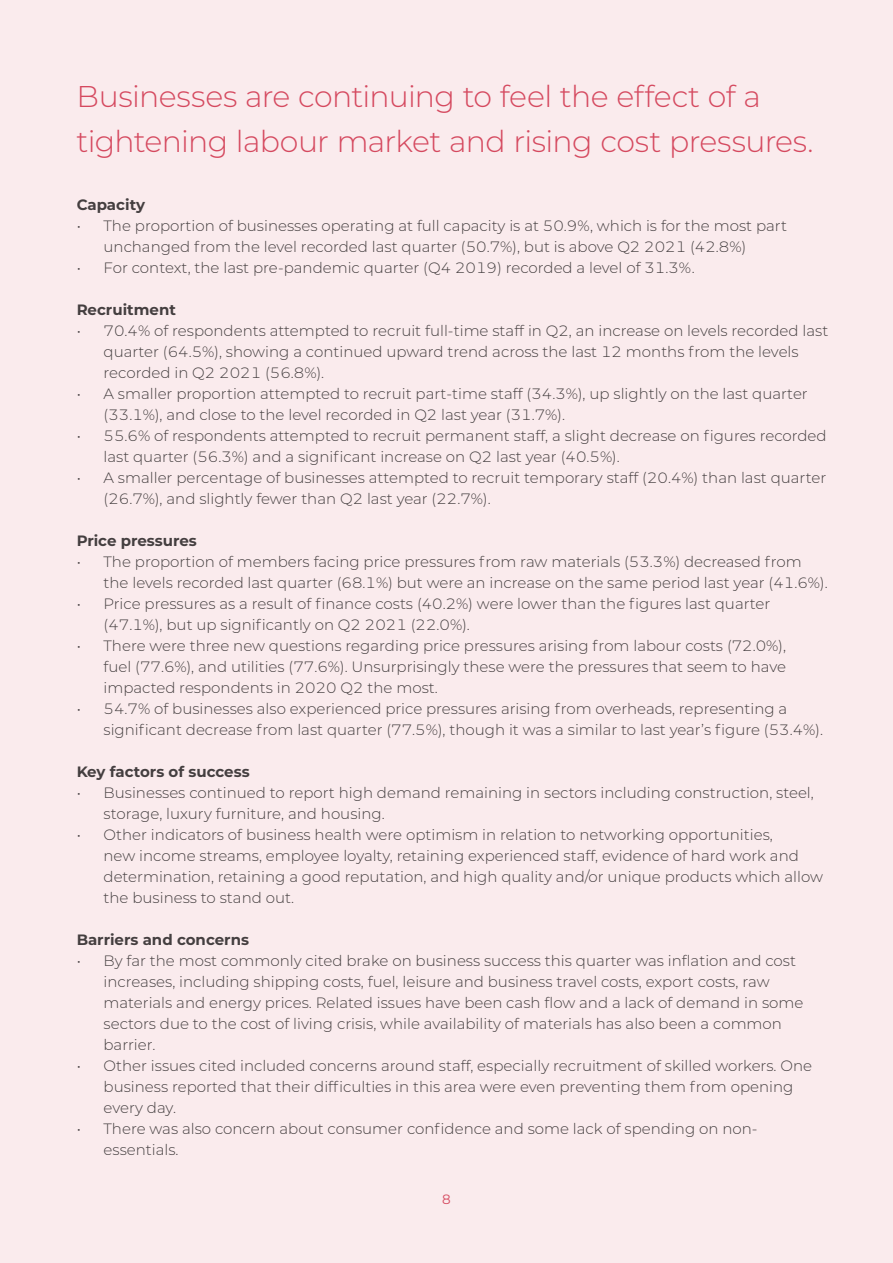
<style>
.page{position:relative;width:893px;height:1263px;background:#faebed}
.page>*{position:absolute;margin:0;border:0;box-sizing:border-box;transform-origin:0 0}
.Heading_Smaller_5_Li{font:300 30px/45px "Montserrat";letter-spacing:-.02em;color:#d5495f}
.t1{font:300 15px/21px "Montserrat";color:#231f20}
.t2{font:700 15px "Montserrat";color:#231f20}
.t3{font:13.5px "Montserrat";color:#d5495f}
</style>
<div class="page">
<p class="Heading_Smaller_5_Li" style="left:77px;top:73px;width:738px">Businesses are continuing to feel the effect of a tightening labour market and rising cost pressures.</p>
<p class="t2" style="left:77px;top:194px;width:70px">Capacity</p>
<p class="t1" style="left:104px;top:215px;width:685px;text-indent:-27px">• The proportion of businesses operating at full capacity is at 50.9%, which is for the most part unchanged from the level recorded last quarter (50.7%), but is above Q2 2021 (42.8%)</p>
<p class="t1" style="left:77px;top:257px;width:620px">• For context, the last pre-pandemic quarter (Q4 2019) recorded a level of 31.3%.</p>
<p class="t2" style="left:77px;top:299px;width:101px">Recruitment</p>
<p class="t1" style="left:104px;top:320px;width:726px;text-indent:-27px">• 70.4% of respondents attempted to recruit full-time staff in Q2, an increase on levels recorded last quarter (64.5%), showing a continued upward trend across the last 12 months from the levels recorded in Q2 2021 (56.8%).</p>
<p class="t1" style="left:104px;top:383px;width:706px;text-indent:-27px">• A smaller proportion attempted to recruit part-time staff (34.3%), up slightly on the last quarter (33.1%), and close to the level recorded in Q2 last year (31.7%).</p>
<p class="t1" style="left:104px;top:425px;width:725px;text-indent:-27px">• 55.6% of respondents attempted to recruit permanent staff, a slight decrease on figures recorded last quarter (56.3%) and a significant increase on Q2 last year (40.5%).</p>
<p class="t1" style="left:104px;top:467px;width:724px;text-indent:-27px">• A smaller percentage of businesses attempted to recruit temporary staff (20.4%) than last quarter (26.7%), and slightly fewer than Q2 last year (22.7%).</p>
<p class="t2" style="left:77px;top:530px;width:122px">Price pressures</p>
<p class="t1" style="left:104px;top:551px;width:726px;text-indent:-27px">• The proportion of members facing price pressures from raw materials (53.3%) decreased from the levels recorded last quarter (68.1%) but were an increase on the same period last year (41.6%).</p>
<p class="t1" style="left:104px;top:593px;width:668px;text-indent:-27px">• Price pressures as a result of finance costs (40.2%) were lower than the figures last quarter (47.1%), but up significantly on Q2 2021 (22.0%).</p>
<p class="t1" style="left:104px;top:635px;width:684px;text-align:justify;text-indent:-27px">• There were three new questions regarding price pressures arising from labour costs (72.0%), fuel (77.6%), and utilities (77.6%). Unsurprisingly these were the pressures that seem to have impacted respondents in 2020 Q2 the most.</p>
<p class="t1" style="left:104px;top:698px;width:721px;text-indent:-27px">• 54.7% of businesses also experienced price pressures arising from overheads, representing a significant decrease from last quarter (77.5%), though it was a similar to last year’s figure (53.4%).</p>
<p class="t2" style="left:77px;top:761px;width:175px">Key factors of success</p>
<p class="t1" style="left:104px;top:782px;width:712px;text-indent:-27px">• Businesses continued to report high demand remaining in sectors including construction, steel, storage, luxury furniture, and housing.</p>
<p class="t1" style="left:104px;top:824px;width:721px;text-indent:-27px">• Other indicators of business health were optimism in relation to networking opportunities,<br>new income streams, employee loyalty, retaining experienced staff, evidence of hard work and determination, retaining a good reputation, and high quality and/or unique products which allow the business to stand out.</p>
<p class="t2" style="left:77px;top:929px;width:174px">Barriers and concerns</p>
<p class="t1" style="left:104px;top:950px;width:701px;text-indent:-27px">• By far the most commonly cited brake on business success this quarter was inflation and cost increases, including shipping costs, fuel, leisure and business travel costs, export costs, raw materials and energy prices. Related issues have been cash flow and a lack of demand in some sectors due to the cost of living crisis, while availability of materials has also been a common barrier.</p>
<p class="t1" style="left:104px;top:1055px;width:710px;text-indent:-27px">• Other issues cited included concerns around staff, especially recruitment of skilled workers. One business reported that their difficulties in this area were even preventing them from opening every day.</p>
<p class="t1" style="left:104px;top:1118px;width:656px;text-indent:-27px">• There was also concern about consumer confidence and some lack of spending on non&shy;essentials.</p>
<p class="t3" style="left:442px;top:1190px;width:10px">8</p>
</div>
